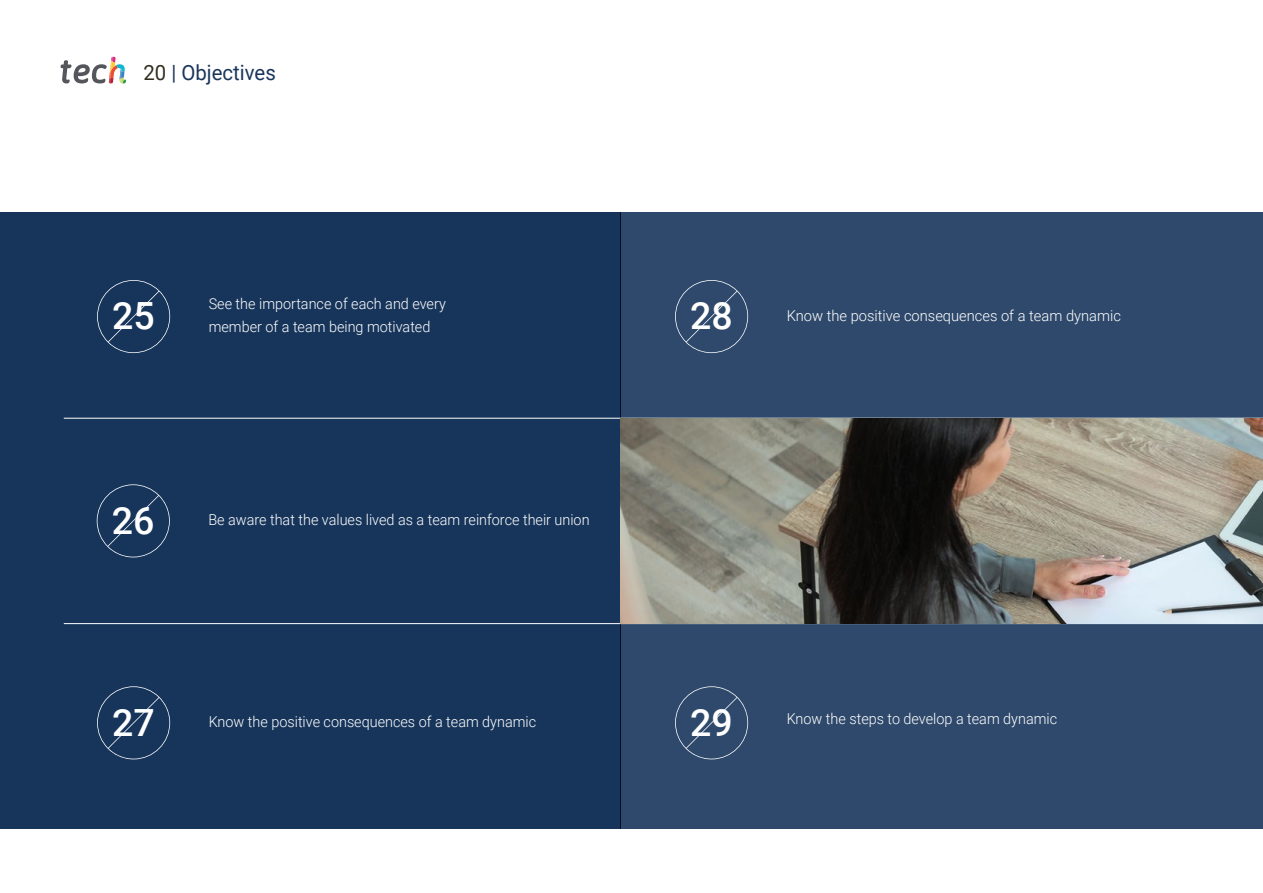
<style>
.page{position:relative;width:1263px;height:893px;background:#fff}
.page>*{position:absolute;margin:0;border:0;box-sizing:border-box;transform-origin:0 0}
.t1{font:500 37.5px "Roboto";color:#fff}
.t2{font:21px "Roboto";color:#1a355c}
.t3{font:300 15px "Roboto";color:#fff;scale:.96 1}
.t4{font:300 15px "Roboto";color:#fff}
.s1{color:#312e20}
</style>
<div class="page">
<div style="left:0;top:213px;width:621px;height:616px;background:#17355b"></div>
<div style="left:621px;top:213px;width:642px;height:616px;background:#2e496b"></div>
<svg style="left:97px;top:280px;width:73px;height:73px"></svg>
<svg style="left:97px;top:484px;width:73px;height:73px"></svg>
<svg style="left:675px;top:686px;width:73px;height:73px"></svg>
<svg style="left:97px;top:686px;width:73px;height:73px"></svg>
<svg style="left:675px;top:280px;width:73px;height:73px"></svg>
<hr style="left:64px;top:418px;width:1199px;height:1px;background:#fff">
<hr style="left:64px;top:623px;width:1199px;height:1px;background:#fff">
<svg style="left:61px;top:57px;width:65px;height:27px"></svg>
<img style="left:621px;top:418px;width:642px;height:205px">
<h2 class="t2" style="left:144px;top:57px;width:134px"><span class="s1">20</span> | Objectives</h2>
<h1 class="t1" style="left:112px;top:290px;width:44px">25</h1>
<p class="t3" style="left:209px;top:293px;width:248px">See the importance of each and every</p>
<p class="t3" style="left:209px;top:316px;width:232px">member of a team being motivated</p>
<h1 class="t1" style="left:112px;top:494px;width:44px">26</h1>
<p class="t3" style="left:208px;top:509px;width:399px">Be aware that the values lived as a team reinforce their union</p>
<h1 class="t1" style="left:690px;top:290px;width:44px">28</h1>
<p class="t4" style="left:787px;top:305px;width:336px">Know the positive consequences of a team dynamic</p>
<h1 class="t1" style="left:112px;top:696px;width:44px">27</h1>
<p class="t3" style="left:209px;top:711px;width:343px">Know the positive consequences of a team dynamic</p>
<h1 class="t1" style="left:690px;top:696px;width:44px">29</h1>
<p class="t3" style="left:787px;top:708px;width:283px">Know the steps to develop a team dynamic</p>
</div>
